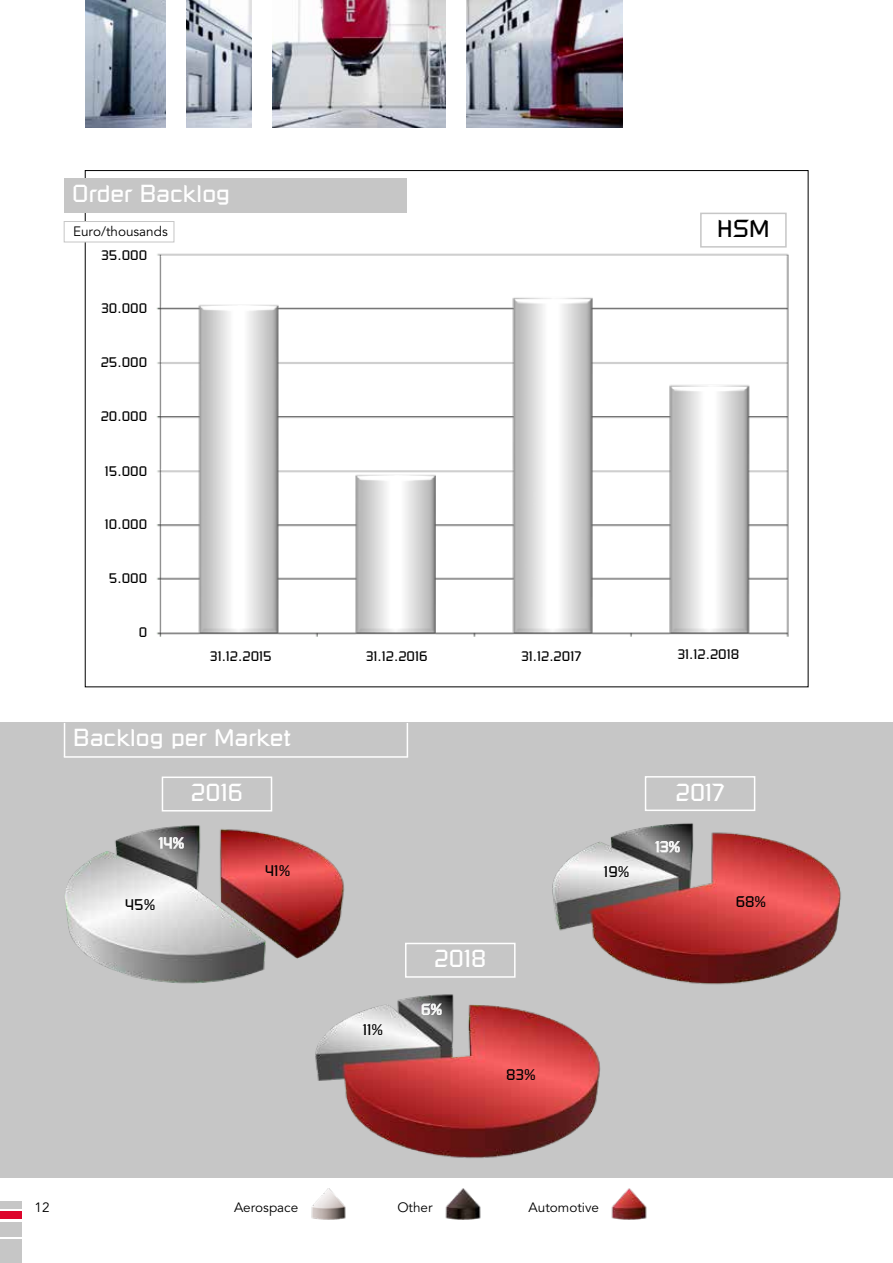
<style>
.page{position:relative;width:893px;height:1263px;background:#fff}
.page>*{position:absolute;margin:0;border:0;box-sizing:border-box;transform-origin:0 0}
.t1{font:24px "Russell Square";color:#fff}
.t2{font:24px "Russell Square";color:#000}
.t3{font:15px "Russell Square";color:#000}
.t4{font:15px "Russell Square";color:#fff}
.t5{font:13.5px "Russell Square";color:#000}
.t6{font:13.5px "Avenir";color:#000}
</style>
<div class="page">
<img style="left:85px;top:0;width:537px;height:128px">
<div style="left:0;top:723px;width:893px;height:455px;background:#c6c6c6"></div>
<img style="left:552px;top:823px;width:289px;height:162px">
<svg style="left:655px;top:841px;width:25px;height:11px"></svg>
<div style="left:166px;top:0;width:20px;height:128px;background:#fff"></div>
<div style="left:252px;top:0;width:19px;height:128px;background:#fff"></div>
<div style="left:446px;top:0;width:20px;height:128px;background:#fff"></div>
<div style="left:0;top:1240px;width:21px;height:23px;background:#c6c6c6"></div>
<div style="left:0;top:1222px;width:21px;height:15px;background:#c6c6c6"></div>
<div style="left:0;top:1211px;width:21px;height:8px;background:#dd052b"></div>
<div style="left:0;top:1201px;width:21px;height:8px;background:#c6c6c6"></div>
<img style="left:315px;top:976px;width:304px;height:183px">
<svg style="left:422px;top:1003px;width:20px;height:12px"></svg>
<img style="left:123px;top:221px;width:666px;height:416px">
<div style="left:700px;top:213px;width:87px;height:35px;border:2px solid #c6c6c6"></div>
<div style="left:162px;top:776px;width:110px;height:35px;border:2px solid #fff"></div>
<div style="left:645px;top:776px;width:110px;height:35px;border:2px solid #fff"></div>
<img style="left:311px;top:1188px;width:35px;height:31px">
<img style="left:445px;top:1188px;width:36px;height:31px">
<img style="left:611px;top:1188px;width:36px;height:31px">
<div style="left:64px;top:179px;width:342px;height:34px;background:#c6c6c6"></div>
<div style="left:97px;top:247px;width:50px;height:14px;background:#fff"></div>
<div style="left:97px;top:300px;width:50px;height:13px;background:#fff"></div>
<div style="left:97px;top:354px;width:50px;height:14px;background:#fff"></div>
<div style="left:97px;top:408px;width:50px;height:14px;background:#fff"></div>
<div style="left:97px;top:463px;width:50px;height:13px;background:#fff"></div>
<div style="left:97px;top:516px;width:50px;height:13px;background:#fff"></div>
<div style="left:97px;top:570px;width:50px;height:13px;background:#fff"></div>
<div style="left:97px;top:624px;width:50px;height:14px;background:#fff"></div>
<div style="left:64px;top:221px;width:110px;height:21px;background:#fff"></div>
<div style="left:64px;top:221px;width:110px;height:21px;border:1px solid #c6c6c6"></div>
<hr style="left:64px;top:723px;width:1px;height:34px;background:#fff">
<hr style="left:65px;top:756px;width:342px;height:2px;background:#fff">
<hr style="left:407px;top:723px;width:1px;height:34px;background:#fff">
<div style="left:405px;top:943px;width:111px;height:35px;border:2px solid #fff"></div>
<img style="left:65px;top:807px;width:298px;height:192px">
<svg style="left:158px;top:837px;width:26px;height:12px"></svg>
<h1 class="t1" style="left:72px;top:179px;width:159px">Order Backlog</h1>
<p class="t6" style="left:73px;top:224px;width:96px">Euro/thousands</p>
<p class="t5" style="left:101px;top:247px;width:48px">35.000</p>
<p class="t5" style="left:101px;top:300px;width:48px">30.000</p>
<p class="t5" style="left:101px;top:354px;width:48px">25.000</p>
<p class="t5" style="left:101px;top:408px;width:48px">20.000</p>
<p class="t5" style="left:105px;top:463px;width:44px">15.000</p>
<p class="t5" style="left:105px;top:516px;width:44px">10.000</p>
<p class="t5" style="left:109px;top:570px;width:40px">5.000</p>
<p class="t5" style="left:139px;top:624px;width:10px">0</p>
<h1 class="t2" style="left:717px;top:214px;width:54px">HSM</h1>
<p class="t5" style="left:210px;top:648px;width:63px">31.12.2015</p>
<p class="t5" style="left:366px;top:648px;width:63px">31.12.2016</p>
<p class="t5" style="left:521px;top:648px;width:62px">31.12.2017</p>
<p class="t5" style="left:677px;top:646px;width:63px">31.12.2018</p>
<h1 class="t1" style="left:73px;top:723px;width:219px">Backlog per Market</h1>
<h1 class="t1" style="left:191px;top:778px;width:54px">2016</h1>
<h1 class="t1" style="left:675px;top:777px;width:51px">2017</h1>
<p class="t4" style="left:159px;top:834px;width:27px">14%</p>
<p class="t3" style="left:125px;top:895px;width:32px">45%</p>
<p class="t3" style="left:265px;top:862px;width:27px">41%</p>
<p class="t3" style="left:604px;top:863px;width:27px">19%</p>
<p class="t4" style="left:656px;top:838px;width:26px">13%</p>
<p class="t3" style="left:736px;top:892px;width:32px">68%</p>
<p class="t3" style="left:363px;top:1020px;width:22px">11%</p>
<h1 class="t1" style="left:434px;top:944px;width:54px">2018</h1>
<p class="t4" style="left:421px;top:1000px;width:23px">6%</p>
<p class="t3" style="left:506px;top:1065px;width:31px">83%</p>
<p class="t6" style="left:35px;top:1199px;width:17px">12</p>
<p class="t6" style="left:234px;top:1199px;width:66px">Aerospace</p>
<p class="t6" style="left:397px;top:1199px;width:37px">Other</p>
<p class="t6" style="left:529px;top:1199px;width:72px">Automotive</p>
</div>
